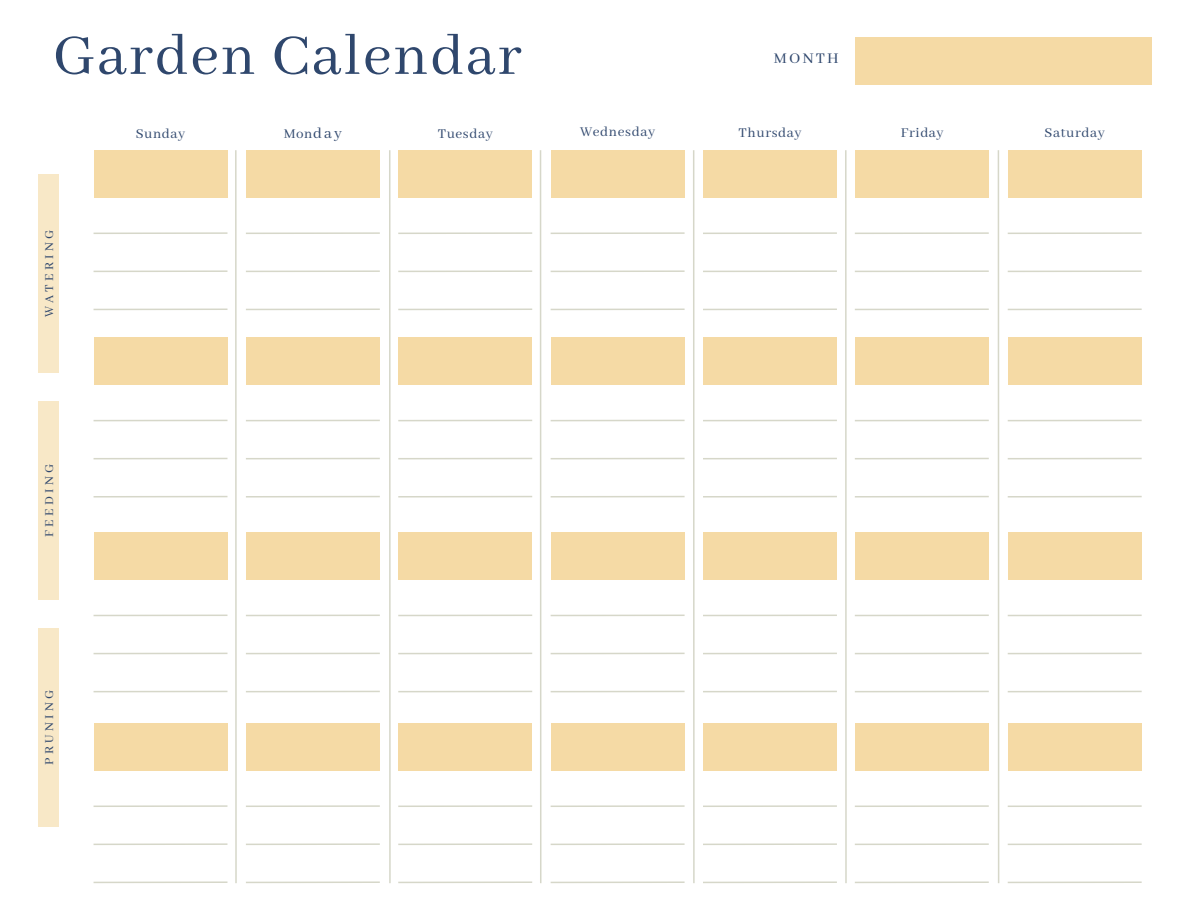
<style>
.page{position:relative;width:1188px;height:918px;background:#fff}
.page>*{position:absolute;margin:0;border:0;box-sizing:border-box;transform-origin:0 0}
.Zone_Titles{font:63px "Abhaya Libre";letter-spacing:.03em;color:#2f476d}
.Copy_Headers_Titles{font:16.5px "Abhaya Libre";letter-spacing:.135em;color:#2f476d}
.Copy_Headers_Titles-2{font:15px "Abhaya Libre";letter-spacing:.04em;color:#2f476d}
.Copy_Headers_Titles-3{font:13.5px "Abhaya Libre";letter-spacing:.25em;color:#2f476d}
.s1{font-size:16.5px}
</style>
<div class="page">
<div style="left:855px;top:37px;width:297px;height:47px;background:#f5daa5"></div>
<div style="left:246px;top:150px;width:134px;height:48px;background:#f5daa5"></div>
<div style="left:398px;top:150px;width:134px;height:48px;background:#f5daa5"></div>
<div style="left:551px;top:150px;width:134px;height:48px;background:#f5daa5"></div>
<div style="left:703px;top:150px;width:134px;height:48px;background:#f5daa5"></div>
<div style="left:855px;top:150px;width:134px;height:48px;background:#f5daa5"></div>
<div style="left:1008px;top:150px;width:134px;height:48px;background:#f5daa5"></div>
<div style="left:38px;top:174px;width:20px;height:199px;background:#f8e8c7"></div>
<div style="left:94px;top:150px;width:133px;height:48px;background:#f5daa5"></div>
<hr style="left:94px;top:232px;width:133px;height:2px;background:#d6d7c9">
<hr style="left:94px;top:270px;width:133px;height:2px;background:#d6d7c9">
<hr style="left:94px;top:309px;width:133px;height:1px;background:#d6d7c9">
<div style="left:94px;top:338px;width:133px;height:47px;background:#f5daa5"></div>
<hr style="left:94px;top:420px;width:133px;height:1px;background:#d6d7c9">
<hr style="left:94px;top:458px;width:133px;height:1px;background:#d6d7c9">
<hr style="left:94px;top:496px;width:133px;height:2px;background:#d6d7c9">
<div style="left:94px;top:532px;width:133px;height:48px;background:#f5daa5"></div>
<hr style="left:94px;top:615px;width:133px;height:1px;background:#d6d7c9">
<hr style="left:94px;top:653px;width:133px;height:1px;background:#d6d7c9">
<hr style="left:94px;top:691px;width:133px;height:1px;background:#d6d7c9">
<div style="left:94px;top:723px;width:133px;height:47px;background:#f5daa5"></div>
<hr style="left:94px;top:805px;width:133px;height:2px;background:#d6d7c9">
<hr style="left:94px;top:843px;width:133px;height:2px;background:#d6d7c9">
<hr style="left:94px;top:881px;width:133px;height:2px;background:#d6d7c9">
<hr style="left:246px;top:232px;width:134px;height:2px;background:#d6d7c9">
<hr style="left:246px;top:270px;width:134px;height:2px;background:#d6d7c9">
<hr style="left:246px;top:309px;width:134px;height:1px;background:#d6d7c9">
<div style="left:246px;top:338px;width:134px;height:47px;background:#f5daa5"></div>
<hr style="left:246px;top:420px;width:134px;height:1px;background:#d6d7c9">
<hr style="left:246px;top:458px;width:134px;height:1px;background:#d6d7c9">
<hr style="left:246px;top:496px;width:134px;height:2px;background:#d6d7c9">
<div style="left:246px;top:532px;width:134px;height:48px;background:#f5daa5"></div>
<hr style="left:246px;top:615px;width:134px;height:1px;background:#d6d7c9">
<hr style="left:246px;top:653px;width:134px;height:1px;background:#d6d7c9">
<hr style="left:246px;top:691px;width:134px;height:1px;background:#d6d7c9">
<div style="left:246px;top:723px;width:134px;height:47px;background:#f5daa5"></div>
<hr style="left:246px;top:805px;width:134px;height:2px;background:#d6d7c9">
<hr style="left:246px;top:843px;width:134px;height:2px;background:#d6d7c9">
<hr style="left:246px;top:881px;width:134px;height:2px;background:#d6d7c9">
<div style="left:38px;top:401px;width:20px;height:199px;background:#f8e8c7"></div>
<div style="left:38px;top:628px;width:20px;height:199px;background:#f8e8c7"></div>
<hr style="left:398px;top:232px;width:134px;height:2px;background:#d6d7c9">
<hr style="left:398px;top:270px;width:134px;height:2px;background:#d6d7c9">
<hr style="left:398px;top:309px;width:134px;height:1px;background:#d6d7c9">
<div style="left:398px;top:338px;width:134px;height:47px;background:#f5daa5"></div>
<hr style="left:398px;top:420px;width:134px;height:1px;background:#d6d7c9">
<hr style="left:398px;top:458px;width:134px;height:1px;background:#d6d7c9">
<hr style="left:398px;top:496px;width:134px;height:2px;background:#d6d7c9">
<div style="left:398px;top:532px;width:134px;height:48px;background:#f5daa5"></div>
<hr style="left:398px;top:615px;width:134px;height:1px;background:#d6d7c9">
<hr style="left:398px;top:653px;width:134px;height:1px;background:#d6d7c9">
<hr style="left:398px;top:691px;width:134px;height:1px;background:#d6d7c9">
<div style="left:398px;top:723px;width:134px;height:47px;background:#f5daa5"></div>
<hr style="left:398px;top:805px;width:134px;height:2px;background:#d6d7c9">
<hr style="left:398px;top:843px;width:134px;height:2px;background:#d6d7c9">
<hr style="left:398px;top:881px;width:134px;height:2px;background:#d6d7c9">
<hr style="left:551px;top:232px;width:134px;height:2px;background:#d6d7c9">
<hr style="left:551px;top:270px;width:134px;height:2px;background:#d6d7c9">
<hr style="left:551px;top:309px;width:134px;height:1px;background:#d6d7c9">
<div style="left:551px;top:338px;width:134px;height:47px;background:#f5daa5"></div>
<hr style="left:551px;top:420px;width:134px;height:1px;background:#d6d7c9">
<hr style="left:551px;top:458px;width:134px;height:1px;background:#d6d7c9">
<hr style="left:551px;top:496px;width:134px;height:2px;background:#d6d7c9">
<div style="left:551px;top:532px;width:134px;height:48px;background:#f5daa5"></div>
<hr style="left:551px;top:615px;width:134px;height:1px;background:#d6d7c9">
<hr style="left:551px;top:653px;width:134px;height:1px;background:#d6d7c9">
<hr style="left:551px;top:691px;width:134px;height:1px;background:#d6d7c9">
<div style="left:551px;top:723px;width:134px;height:47px;background:#f5daa5"></div>
<hr style="left:551px;top:805px;width:134px;height:2px;background:#d6d7c9">
<hr style="left:551px;top:843px;width:134px;height:2px;background:#d6d7c9">
<hr style="left:551px;top:881px;width:134px;height:2px;background:#d6d7c9">
<hr style="left:703px;top:232px;width:134px;height:2px;background:#d6d7c9">
<hr style="left:703px;top:270px;width:134px;height:2px;background:#d6d7c9">
<hr style="left:703px;top:309px;width:134px;height:1px;background:#d6d7c9">
<div style="left:703px;top:338px;width:134px;height:47px;background:#f5daa5"></div>
<hr style="left:703px;top:420px;width:134px;height:1px;background:#d6d7c9">
<hr style="left:703px;top:458px;width:134px;height:1px;background:#d6d7c9">
<hr style="left:703px;top:496px;width:134px;height:2px;background:#d6d7c9">
<div style="left:703px;top:532px;width:134px;height:48px;background:#f5daa5"></div>
<hr style="left:703px;top:615px;width:134px;height:1px;background:#d6d7c9">
<hr style="left:703px;top:653px;width:134px;height:1px;background:#d6d7c9">
<hr style="left:703px;top:691px;width:134px;height:1px;background:#d6d7c9">
<div style="left:703px;top:723px;width:134px;height:47px;background:#f5daa5"></div>
<hr style="left:703px;top:805px;width:134px;height:2px;background:#d6d7c9">
<hr style="left:703px;top:843px;width:134px;height:2px;background:#d6d7c9">
<hr style="left:703px;top:881px;width:134px;height:2px;background:#d6d7c9">
<hr style="left:855px;top:232px;width:134px;height:2px;background:#d6d7c9">
<hr style="left:855px;top:270px;width:134px;height:2px;background:#d6d7c9">
<hr style="left:855px;top:309px;width:134px;height:1px;background:#d6d7c9">
<div style="left:855px;top:338px;width:134px;height:47px;background:#f5daa5"></div>
<hr style="left:855px;top:420px;width:134px;height:1px;background:#d6d7c9">
<hr style="left:855px;top:458px;width:134px;height:1px;background:#d6d7c9">
<hr style="left:855px;top:496px;width:134px;height:2px;background:#d6d7c9">
<div style="left:855px;top:532px;width:134px;height:48px;background:#f5daa5"></div>
<hr style="left:855px;top:615px;width:134px;height:1px;background:#d6d7c9">
<hr style="left:855px;top:653px;width:134px;height:1px;background:#d6d7c9">
<hr style="left:855px;top:691px;width:134px;height:1px;background:#d6d7c9">
<div style="left:855px;top:723px;width:134px;height:47px;background:#f5daa5"></div>
<hr style="left:855px;top:805px;width:134px;height:2px;background:#d6d7c9">
<hr style="left:855px;top:843px;width:134px;height:2px;background:#d6d7c9">
<hr style="left:855px;top:881px;width:134px;height:2px;background:#d6d7c9">
<hr style="left:1008px;top:232px;width:134px;height:2px;background:#d6d7c9">
<hr style="left:1008px;top:270px;width:134px;height:2px;background:#d6d7c9">
<hr style="left:1008px;top:309px;width:134px;height:1px;background:#d6d7c9">
<div style="left:1008px;top:338px;width:134px;height:47px;background:#f5daa5"></div>
<hr style="left:1008px;top:420px;width:134px;height:1px;background:#d6d7c9">
<hr style="left:1008px;top:458px;width:134px;height:1px;background:#d6d7c9">
<hr style="left:1008px;top:496px;width:134px;height:2px;background:#d6d7c9">
<div style="left:1008px;top:532px;width:134px;height:48px;background:#f5daa5"></div>
<hr style="left:1008px;top:615px;width:134px;height:1px;background:#d6d7c9">
<hr style="left:1008px;top:653px;width:134px;height:1px;background:#d6d7c9">
<hr style="left:1008px;top:691px;width:134px;height:1px;background:#d6d7c9">
<div style="left:1008px;top:723px;width:134px;height:47px;background:#f5daa5"></div>
<hr style="left:1008px;top:805px;width:134px;height:2px;background:#d6d7c9">
<hr style="left:1008px;top:843px;width:134px;height:2px;background:#d6d7c9">
<hr style="left:1008px;top:881px;width:134px;height:2px;background:#d6d7c9">
<hr style="left:235px;top:150px;width:2px;height:733px;background:#d6d7c9">
<hr style="left:389px;top:150px;width:2px;height:733px;background:#d6d7c9">
<hr style="left:540px;top:150px;width:2px;height:733px;background:#d6d7c9">
<hr style="left:693px;top:150px;width:2px;height:733px;background:#d6d7c9">
<hr style="left:845px;top:150px;width:2px;height:733px;background:#d6d7c9">
<hr style="left:998px;top:150px;width:1px;height:733px;background:#d6d7c9">
<p class="Zone_Titles" style="left:53px;top:21px;width:471px">Garden Calendar</p>
<p class="Copy_Headers_Titles" style="left:774px;top:49px;width:66px">MONTH</p>
<p class="Copy_Headers_Titles-3" style="left:42px;top:317px;width:89px;rotate:-90deg">WATERING</p>
<p class="Copy_Headers_Titles-3" style="left:42px;top:537px;width:74px;rotate:-90deg">FEEDING</p>
<p class="Copy_Headers_Titles-3" style="left:42px;top:765px;width:77px;rotate:-90deg">PRUNING</p>
<p class="Copy_Headers_Titles-2" style="left:136px;top:125px;width:51px">Sunday</p>
<p class="Copy_Headers_Titles-2" style="left:284px;top:125px;width:60px">Mon<span class="s1">day</span></p>
<p class="Copy_Headers_Titles-2" style="left:438px;top:125px;width:57px">Tuesday</p>
<p class="Copy_Headers_Titles-2" style="left:580px;top:124px;width:76px">Wednesday</p>
<p class="Copy_Headers_Titles-2" style="left:738px;top:124px;width:65px">Thursday</p>
<p class="Copy_Headers_Titles-2" style="left:901px;top:125px;width:44px">Friday</p>
<p class="Copy_Headers_Titles-2" style="left:1045px;top:125px;width:62px">Saturday</p>
</div>
